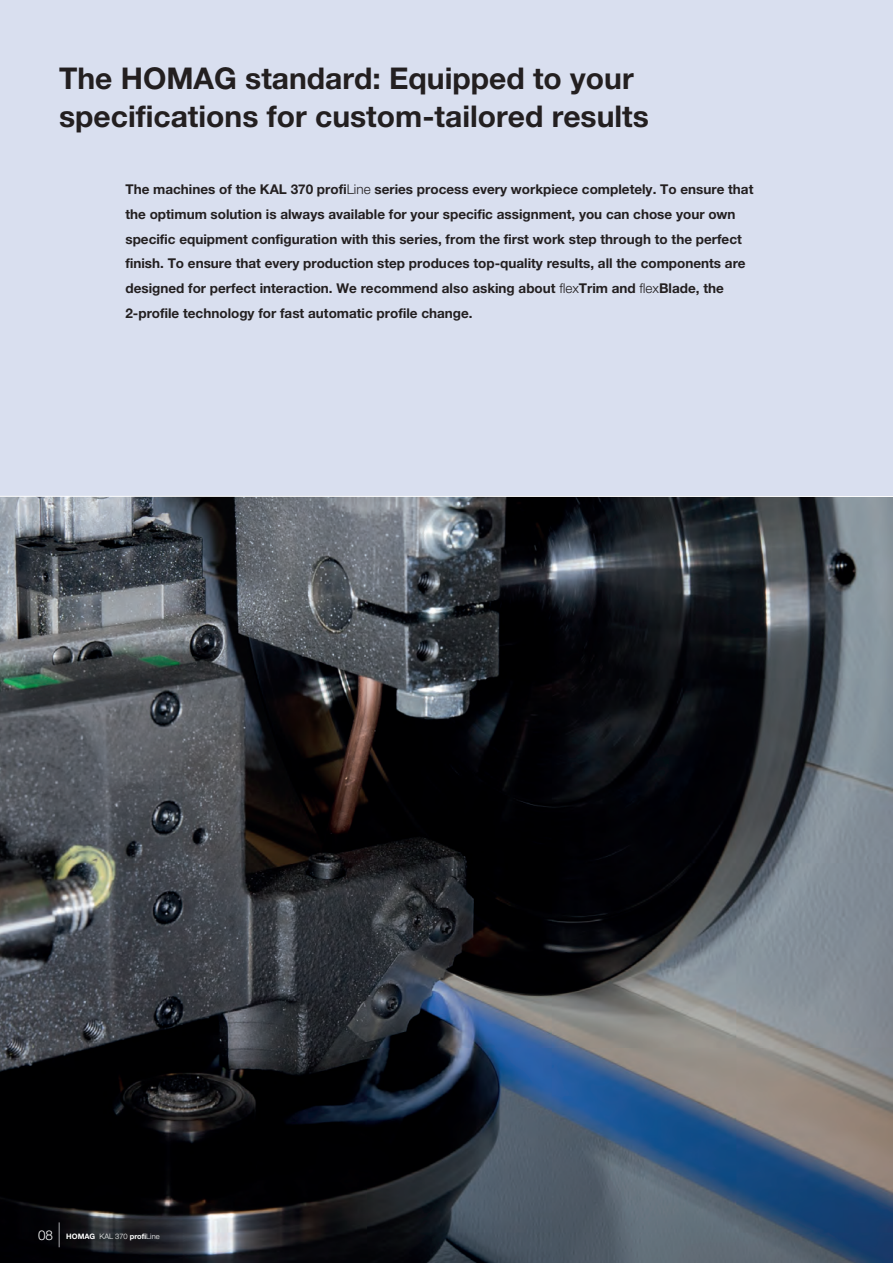
<style>
.page{position:relative;width:893px;height:1263px;background:#fff}
.page>*{position:absolute;margin:0;border:0;box-sizing:border-box;transform-origin:0 0}
.Head{font:700 30px/37.5px "Helvetica Neue LTW1 G";color:#231f20}
.Einfuehrungstext{font:700 13.5px/24.8px "Helvetica Neue LTW1 G";color:#231f20}
.t1{font:700 7.5px "Helvetica Neue LTW1 G";color:#fff}
.s1{font-weight:300}
.s2{font-weight:300;font-size:13.5px}
</style>
<div class="page">
<div style="left:0;top:0;width:893px;height:496px;background:#d9dfef"></div>
<img style="left:0;top:497px;width:893px;height:766px">
<svg style="left:59px;top:1222px;width:1px;height:25px"></svg>
<p class="Head" style="left:59px;top:60px;width:591px">The HOMAG standard: Equipped to your specifications for custom-tailored results</p>
<p class="Einfuehrungstext" style="left:125px;top:177px;width:629px">The machines of the KAL 370 profi<span class="s1">Line</span> series process every workpiece completely. To ensure that the optimum solution is always available for your specific assignment, you can chose your own specific equipment configuration with this series, from the first work step through to the perfect finish. To ensure that every production step produces top-quality results, all the components are designed for perfect interaction. We recommend also asking about <span class="s1">flex</span>Trim and <span class="s1">flex</span>Blade, the 2-profile technology for fast automatic profile change.</p>
<p class="t1" style="left:38px;top:1231px;width:123px"><span class="s2">08</span> HOMAG <span class="s1">KAL 370</span> profi<span class="s1">Line</span></p>
</div>
